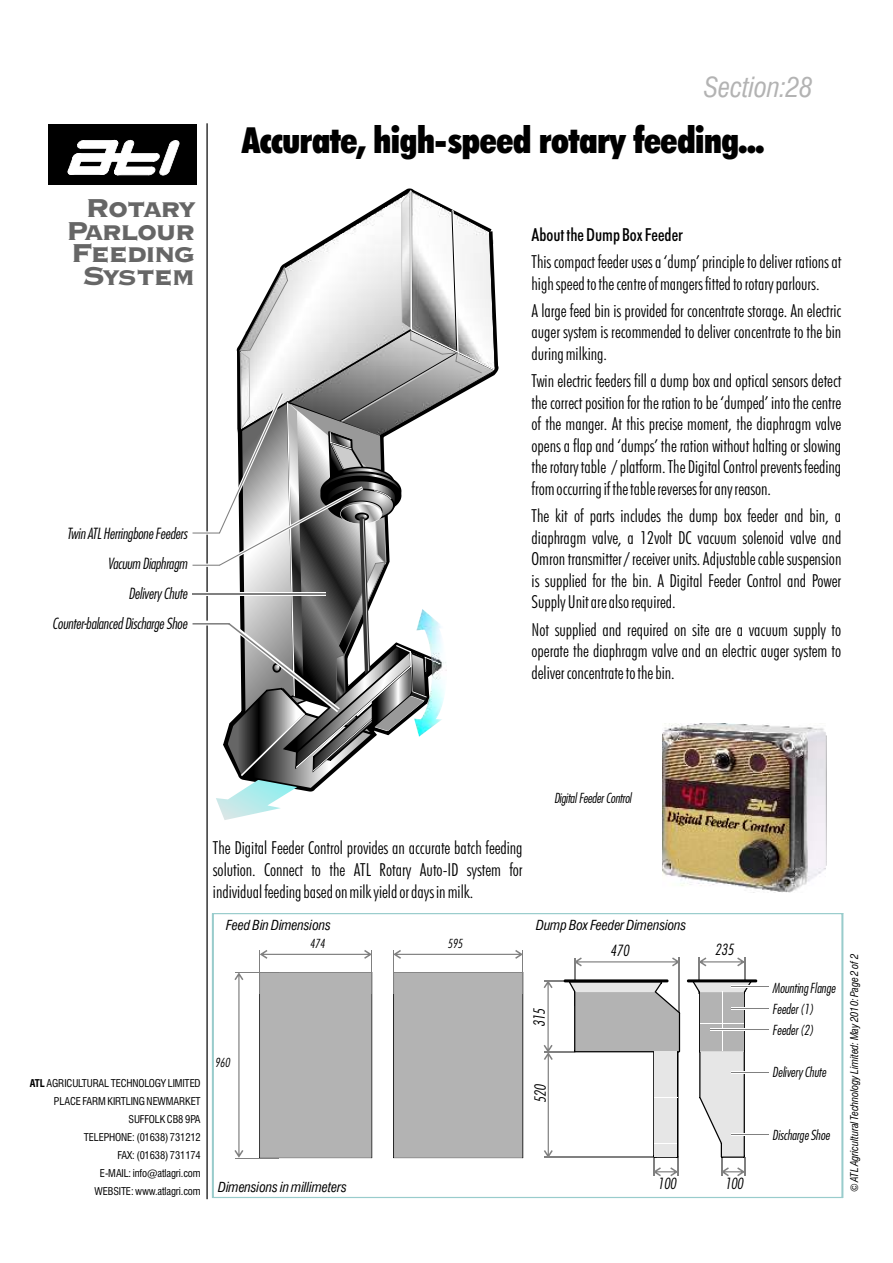
<style>
.page{position:relative;width:893px;height:1263px;background:#fff}
.page>*{position:absolute;margin:0;border:0;box-sizing:border-box;transform-origin:0 0}
.t1{font:900 condensed 36px "Futura BT";letter-spacing:-.015em;color:#000}
.t2{font:800 34.05px "Copperplate Gothic BT";letter-spacing:-.065em;color:#666}
.t3{font:italic condensed 27px "Swiss 721 BT";letter-spacing:-.01em;color:#b3b3b3}
.t4{font:300 condensed 18px/21.6px "Futura BT";color:#000;text-align:justify}
.t5{font:500 condensed 18px "Futura BT";color:#000}
.t6{font:italic 300 condensed 15px/30px "Futura BT";letter-spacing:-.01em;color:#000;text-align:right}
.t7{font:italic condensed 13.5px "Swiss 721 BT";color:#000}
.t8{font:italic 300 condensed 13.5px/21px "Futura BT";color:#000}
.t9{font:italic 300 condensed 13.5px "Futura BT";letter-spacing:-.02em;color:#000}
.t10{font:italic 300 condensed 12.15px "Futura BT";color:#000}
.t11{font:condensed 10.5px/18px "Swiss 721 BT";color:#000;text-align:right}
.t12{font:italic condensed 10.5px "Swiss 721 BT";letter-spacing:-.005em;color:#000}
.s1{font-weight:700}
</style>
<div class="page">
<div style="left:48px;top:124px;width:149px;height:61px;background:#000"></div>
<svg style="left:67px;top:140px;width:113px;height:35px"></svg>
<hr style="left:206px;top:123px;width:2px;height:1076px;background:#000">
<svg style="left:212px;top:913px;width:631px;height:285px"></svg>
<svg style="left:193px;top:189px;width:305px;height:631px"></svg>
<hr style="left:544px;top:1051px;width:30px;height:1px;background:#808080">
<hr style="left:544px;top:1157px;width:112px;height:1px;background:#808080">
<hr style="left:544px;top:980px;width:30px;height:1px;background:#808080">
<hr style="left:744px;top:957px;width:1px;height:35px;background:#808080">
<hr style="left:699px;top:957px;width:1px;height:37px;background:#808080">
<hr style="left:678px;top:957px;width:1px;height:62px;background:#808080">
<hr style="left:574px;top:957px;width:1px;height:48px;background:#808080">
<svg style="left:564px;top:979px;width:116px;height:197px"></svg>
<svg style="left:687px;top:979px;width:70px;height:197px"></svg>
<svg style="left:700px;top:957px;width:44px;height:9px"></svg>
<svg style="left:574px;top:957px;width:106px;height:9px"></svg>
<svg style="left:544px;top:981px;width:9px;height:176px"></svg>
<hr style="left:722px;top:991px;width:1px;height:60px;background:#fff">
<hr style="left:732px;top:985px;width:37px;height:2px;background:#fff">
<hr style="left:732px;top:1008px;width:37px;height:2px;background:#fff">
<hr style="left:710px;top:1029px;width:59px;height:2px;background:#fff">
<hr style="left:732px;top:1071px;width:37px;height:2px;background:#fff">
<hr style="left:732px;top:1134px;width:37px;height:2px;background:#fff">
<hr style="left:732px;top:986px;width:37px;height:1px;background:#808080">
<hr style="left:732px;top:1008px;width:37px;height:1px;background:#808080">
<hr style="left:710px;top:1029px;width:59px;height:1px;background:#808080">
<hr style="left:732px;top:1072px;width:37px;height:1px;background:#808080">
<hr style="left:732px;top:1134px;width:37px;height:1px;background:#808080">
<img style="left:663px;top:724px;width:163px;height:169px">
<div style="left:259px;top:972px;width:113px;height:186px;background:#b3b3b3"></div>
<hr style="left:259px;top:950px;width:1px;height:43px;background:#808080">
<svg style="left:260px;top:950px;width:111px;height:9px"></svg>
<hr style="left:371px;top:950px;width:1px;height:43px;background:#808080">
<hr style="left:235px;top:1157px;width:43px;height:1px;background:#808080">
<svg style="left:234px;top:972px;width:9px;height:186px"></svg>
<hr style="left:235px;top:972px;width:43px;height:1px;background:#808080">
<div style="left:393px;top:972px;width:130px;height:186px;background:#b3b3b3"></div>
<hr style="left:393px;top:950px;width:1px;height:43px;background:#808080">
<svg style="left:394px;top:950px;width:128px;height:9px"></svg>
<hr style="left:522px;top:950px;width:1px;height:43px;background:#808080">
<h2 class="t2" style="left:86px;top:191px;width:111px">Rotary</h2>
<h2 class="t2" style="left:66px;top:214px;width:131px">Parlour</h2>
<h2 class="t2" style="left:71px;top:237px;width:126px">Feeding</h2>
<h2 class="t2" style="left:83px;top:259px;width:114px">System</h2>
<p class="t6" style="left:52px;top:519px;width:136px">Twin ATL Herringbone Feeders<br>Vacuum Diaphragm<br>Delivery Chute<br>Counter-balanced Discharge Shoe</p>
<h3 class="t3" style="left:704px;top:77px;width:110px">Section:28</h3>
<h1 class="t1" style="left:242px;top:126px;width:524px">Accurate, high-speed rotary feeding...</h1>
<p class="t5" style="left:532px;top:228px;width:153px">About the Dump Box Feeder</p>
<p class="t4" style="left:532px;top:253px;width:311px">This compact feeder uses a ‘dump’ principle to deliver rations at high speed to the centre of mangers fitted to rotary parlours.</p>
<p class="t4" style="left:532px;top:301px;width:311px">A large feed bin is provided for concentrate storage. An electric auger system is recommended to deliver concentrate to the bin during milking.</p>
<p class="t4" style="left:532px;top:372px;width:311px">Twin electric feeders fill a dump box and optical sensors detect the correct position for the ration to be ‘dumped’ into the centre of the manger. At this precise moment, the diaphragm valve opens a flap and ‘dumps’ the ration without halting or slowing the rotary table / platform. The Digital Control prevents feeding from occurring if the table reverses for any reason.</p>
<p class="t4" style="left:531px;top:507px;width:311px">The kit of parts includes the dump box feeder and bin, a diaphragm valve, a 12volt DC vacuum solenoid valve and Omron transmitter / receiver units. Adjustable cable suspension is supplied for the bin. A Digital Feeder Control and Power Supply Unit are also required.</p>
<p class="t4" style="left:531px;top:620px;width:311px">Not supplied and required on site are a vacuum supply to operate the diaphragm valve and an electric auger system to deliver concentrate to the bin.</p>
<p class="t9" style="left:554px;top:792px;width:79px">Digital Feeder Control</p>
<p class="t4" style="left:213px;top:839px;width:311px">The Digital Feeder Control provides an accurate batch feeding solution. Connect to the ATL Rotary Auto-ID system for individual feeding based on milk yield or days in milk.</p>
<p class="t7" style="left:226px;top:920px;width:106px">Feed Bin Dimensions</p>
<p class="t10" style="left:310px;top:938px;width:17px">474</p>
<p class="t10" style="left:447px;top:938px;width:17px">595</p>
<p class="t7" style="left:536px;top:920px;width:152px">Dump Box Feeder Dimensions</p>
<p class="t6" style="left:610px;top:937px;width:20px">470</p>
<p class="t6" style="left:715px;top:936px;width:20px">235</p>
<p class="t11" style="left:30px;top:1075px;width:172px"><span class="s1">ATL</span> AGRICULTURAL TECHNOLOGY LIMITED<br>PLACE FARM KIRTLING NEWMARKET<br>SUFFOLK CB8 9PA<br>TELEPHONE: (01638) 731212<br>FAX: (01638) 731174<br>E-MAIL: info@atlagri.com<br>WEBSITE: www.atlagri.com</p>
<p class="t10" style="left:215px;top:1057px;width:17px">960</p>
<p class="t6" style="left:525px;top:1027px;width:21px;rotate:-90deg">315</p>
<p class="t6" style="left:526px;top:1103px;width:21px;rotate:-90deg">520</p>
<p class="t7" style="left:218px;top:1182px;width:130px">Dimensions in millimeters</p>
<p class="t6" style="left:658px;top:1170px;width:20px">100</p>
<p class="t6" style="left:725px;top:1170px;width:20px">100</p>
<p class="t8" style="left:772px;top:978px;width:65px">Mounting Flange<br>Feeder (1)<br>Feeder (2)</p>
<p class="t8" style="left:772px;top:1062px;width:55px">Delivery Chute</p>
<p class="t8" style="left:772px;top:1125px;width:59px">Discharge Shoe</p>
<p class="t12" style="left:850px;top:1192px;width:240px;rotate:-90deg">© ATL Agricultural TechnologyLimited: May2010: Page 2 of 2</p>
</div>
